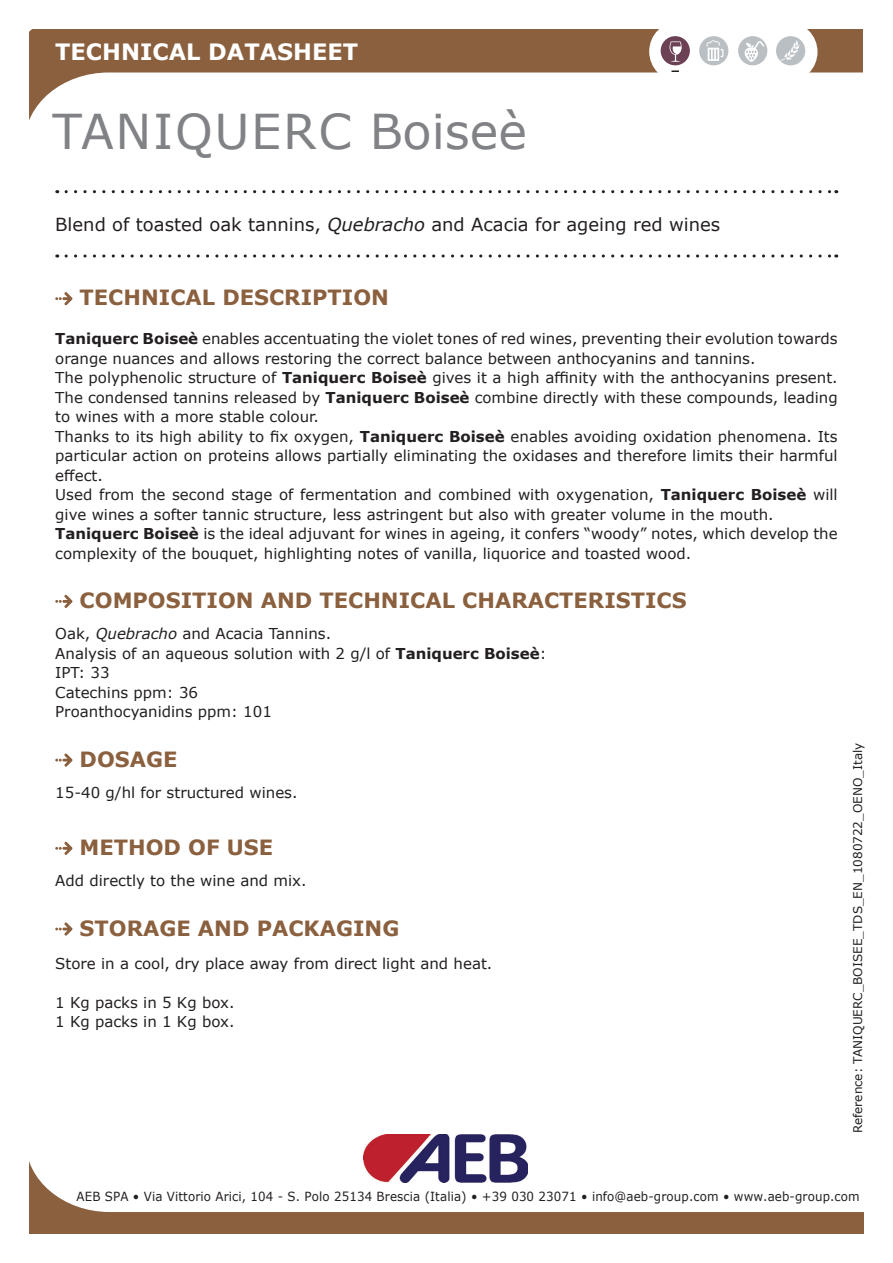
<style>
.page{position:relative;width:893px;height:1263px;background:#fff}
.page>*{position:absolute;margin:0;border:0;box-sizing:border-box;transform-origin:0 0}
.t1{font:48px "Verdana";letter-spacing:.035em;color:#808285}
.t2{font:700 22.5px "Verdana";color:#fff}
.t3{font:700 21px "Verdana";color:#8b603e}
.t4{font:18px "Verdana";color:#231f20}
.t5{font:15px/19.5px "Verdana";color:#231f20}
.t6{font:12.6px "Verdana";letter-spacing:.01em;color:#231f20;scale:.94 1}
.t7{font:12px "Verdana";color:#231f20}
.s1{font-style:italic}
.s2{font-weight:700}
</style>
<div class="page">
<svg style="left:30px;top:1164px;width:834px;height:69px"></svg>
<svg style="left:66px;top:190px;width:771px;height:3px"></svg>
<svg style="left:66px;top:254px;width:771px;height:4px"></svg>
<svg style="left:29px;top:30px;width:834px;height:91px"></svg>
<svg style="left:649px;top:21px;width:167px;height:61px"></svg>
<div style="left:650px;top:22px;width:167px;height:60px;background:#fff;border-radius:30px"></div>
<svg style="left:671px;top:70px;width:8px;height:2px"></svg>
<div style="left:776px;top:36px;width:29px;height:29px;background:#babfc3;border-radius:50%"></div>
<svg style="left:780px;top:40px;width:20px;height:21px"></svg>
<div style="left:738px;top:36px;width:29px;height:29px;background:#babfc3;border-radius:50%"></div>
<div style="left:661px;top:36px;width:29px;height:29px;background:#6c4156;border-radius:50%"></div>
<div style="left:699px;top:36px;width:29px;height:29px;background:#babfc3;border-radius:50%"></div>
<svg style="left:706px;top:40px;width:17px;height:21px"></svg>
<svg style="left:670px;top:41px;width:12px;height:21px"></svg>
<svg style="left:745px;top:41px;width:20px;height:21px"></svg>
<img style="left:363px;top:1134px;width:165px;height:48px">
<svg style="left:55px;top:292px;width:17px;height:13px"></svg>
<svg style="left:55px;top:595px;width:17px;height:13px"></svg>
<svg style="left:55px;top:753px;width:17px;height:14px"></svg>
<svg style="left:55px;top:842px;width:17px;height:13px"></svg>
<svg style="left:55px;top:922px;width:17px;height:13px"></svg>
<h2 class="t2" style="left:55px;top:36px;width:304px">TECHNICAL DATASHEET</h2>
<h1 class="t1" style="left:53px;top:99px;width:476px">TANIQUERC Boiseè</h1>
<p class="t4" style="left:55px;top:212px;width:666px">Blend of toasted oak tannins, <span class="s1">Quebracho</span> and Acacia for ageing red wines</p>
<h3 class="t3" style="left:80px;top:283px;width:311px">TECHNICAL DESCRIPTION</h3>
<p class="t5" style="left:55px;top:329px;width:784px"><span class="s2">Taniquerc Boiseè</span> enables accentuating the violet tones of red wines, preventing their evolution towards orange nuances and allows restoring the correct balance between anthocyanins and tannins.<br>The polyphenolic structure of <span class="s2">Taniquerc Boiseè</span> gives it a high affinity with the anthocyanins present.<br>The condensed tannins released by <span class="s2">Taniquerc Boiseè</span> combine directly with these compounds, leading to wines with a more stable colour.<br>Thanks to its high ability to fix oxygen, <span class="s2">Taniquerc Boiseè</span> enables avoiding oxidation phenomena. Its particular action on proteins allows partially eliminating the oxidases and therefore limits their harmful effect.<br>Used from the second stage of fermentation and combined with oxygenation, <span class="s2">Taniquerc Boiseè</span> will give wines a softer tannic structure, less astringent but also with greater volume in the mouth.<br><span class="s2">Taniquerc Boiseè</span> is the ideal adjuvant for wines in ageing, it confers “woody” notes, which develop the complexity of the bouquet, highlighting notes of vanilla, liquorice and toasted wood.</p>
<h3 class="t3" style="left:80px;top:585px;width:608px">COMPOSITION AND TECHNICAL CHARACTERISTICS</h3>
<p class="t5" style="left:55px;top:624px;width:493px">Oak, <span class="s1">Quebracho</span> and Acacia Tannins.<br>Analysis of an aqueous solution with 2 g/l of <span class="s2">Taniquerc Boiseè</span>:<br>IPT: 33<br>Catechins ppm: 36<br>Proanthocyanidins ppm: 101</p>
<h3 class="t3" style="left:80px;top:744px;width:99px">DOSAGE</h3>
<p class="t5" style="left:55px;top:783px;width:244px">15-40 g/hl for structured wines.</p>
<h3 class="t3" style="left:80px;top:832px;width:195px">METHOD OF USE</h3>
<p class="t5" style="left:55px;top:871px;width:253px">Add directly to the wine and mix.</p>
<h3 class="t3" style="left:80px;top:913px;width:321px">STORAGE AND PACKAGING</h3>
<p class="t5" style="left:55px;top:953px;width:439px">Store in a cool, dry place away from direct light and heat.</p>
<p class="t5" style="left:55px;top:992px;width:181px">1 Kg packs in 5 Kg box.<br>1 Kg packs in 1 Kg box.</p>
<p class="t7" style="left:850px;top:1133px;width:392px;rotate:-90deg">Reference: TANIQUERC_BOISEE_TDS_EN_1080722_OENO_Italy</p>
<p class="t6" style="left:77px;top:1187px;width:835px">AEB SPA • Via Vittorio Arici, 104 - S. Polo 25134 Brescia (Italia) • +39 030 23071 • info@aeb-group.com • www.aeb-group.com</p>
</div>
